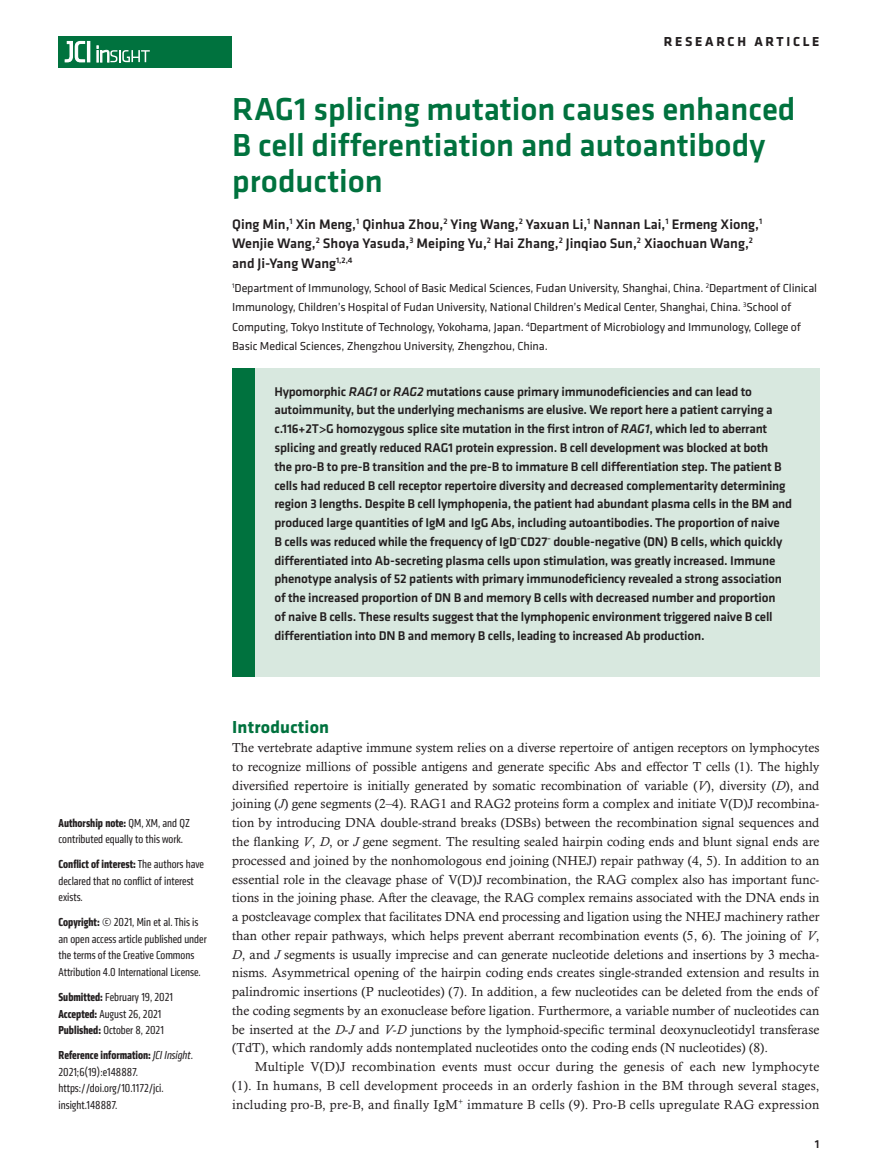
<style>
.page{position:relative;width:878px;height:1175px;background:#fff}
.page>*{position:absolute;margin:0;border:0;box-sizing:border-box;transform-origin:0 0}
.t1{font:500 33px/36px "Klavika Basic";color:#00723e}
.t2{font:700 18px "Klavika";letter-spacing:.01em;color:#00723e}
.t3{font:500 14.25px/19.5px "Klavika Basic";color:#231f20}
.t4{font:700 13.5px "Klavika Basic";letter-spacing:.2em;color:#231f20}
.t5{font:13.2px/18.8px "Calisto MT Std";color:#231f20;text-align:justify}
.t6{font:500 13.2px/18.8px "Klavika Basic";letter-spacing:-.015em;color:#231f20}
.t7{font:condensed 12px/16.5px "Klavika";color:#231f20}
.t8{font:12px/19.5px "Klavika";letter-spacing:-.01em;color:#231f20}
.t9{font:500 12px "Klavika Basic";color:#231f20}
.s1{font-style:italic}
.s2{font-weight:700}
</style>
<div class="page">
<div style="left:59px;top:36px;width:173px;height:31px;background:#00723e"></div>
<hr style="left:87px;top:41px;width:3px;height:21px;background:#fff">
<svg style="left:64px;top:41px;width:21px;height:22px"></svg>
<svg style="left:97px;top:46px;width:53px;height:16px"></svg>
<div style="left:232px;top:369px;width:587px;height:308px;background:#d8e8df"></div>
<div style="left:232px;top:369px;width:22px;height:308px;background:#00723e"></div>
<p class="t4" style="left:663px;top:32px;width:157px">RESEARCH ARTICLE</p>
<h1 class="t1" style="left:232px;top:91px;width:564px">RAG1 splicing mutation causes enhanced<br>B cell differentiation and autoantibody production</h1>
<p class="t3" style="left:232px;top:214px;width:531px">Qing Min,<sup>1</sup> Xin Meng,<sup>1</sup> Qinhua Zhou,<sup>2</sup> Ying Wang,<sup>2</sup> Yaxuan Li,<sup>1</sup> Nannan Lai,<sup>1</sup> Ermeng Xiong,<sup>1<br></sup>Wenjie Wang,<sup>2</sup> Shoya Yasuda,<sup>3</sup> Meiping Yu,<sup>2</sup> Hai Zhang,<sup>2</sup> Jinqiao Sun,<sup>2</sup> Xiaochuan Wang,<sup>2 </sup>and Ji-Yang Wang<sup>1,2,4</sup></p>
<p class="t8" style="left:232px;top:277px;width:586px"><sup>1</sup>Department of Immunology, School of Basic Medical Sciences, Fudan University, Shanghai, China. <sup>2</sup>Department of Clinical Immunology, Children’s Hospital of Fudan University, National Children’s Medical Center, Shanghai, China. <sup>3</sup>School of Computing, Tokyo Institute of Technology, Yokohama, Japan. <sup>4</sup>Department of Microbiology and Immunology, College of Basic Medical Sciences, Zhengzhou University, Zhengzhou, China.</p>
<p class="t6" style="left:274px;top:381px;width:519px">Hypomorphic <span class="s1">RAG1</span> or <span class="s1">RAG2</span> mutations cause primary immunodeficiencies and can lead to autoimmunity, but the underlying mechanisms are elusive. We report here a patient carrying a c.116+2T&gt;G homozygous splice site mutation in the first intron of <span class="s1">RAG1</span>, which led to aberrant splicing and greatly reduced RAG1 protein expression. B cell development was blocked at both<br>the pro-B to pre-B transition and the pre-B to immature B cell differentiation step. The patient B cells had reduced B cell receptor repertoire diversity and decreased complementarity determining region 3 lengths. Despite B cell lymphopenia, the patient had abundant plasma cells in the BM and produced large quantities of IgM and IgG Abs, including autoantibodies. The proportion of naive<br>B cells was reduced while the frequency of IgD<sup>–</sup>CD27<sup>–</sup> double-negative (DN) B cells, which quickly differentiated into Ab-secreting plasma cells upon stimulation, was greatly increased. Immune phenotype analysis of 52 patients with primary immunodeficiency revealed a strong association of the increased proportion of DN B and memory B cells with decreased number and proportion<br>of naive B cells. These results suggest that the lymphopenic environment triggered naive B cell differentiation into DN B and memory B cells, leading to increased Ab production.</p>
<p class="t7" style="left:59px;top:814px;width:133px"><span class="s2">Authorship note:</span> QM, XM, and QZ contributed equally to this work.</p>
<p class="t7" style="left:59px;top:856px;width:147px"><span class="s2">Conflict of interest:</span> The authors have declared that no conflict of interest exists.</p>
<p class="t7" style="left:59px;top:914px;width:150px"><span class="s2">Copyright:</span> © 2021, Min et al. This is an open access article published under the terms of the Creative Commons Attribution 4.0 International License.</p>
<p class="t7" style="left:59px;top:988px;width:116px"><span class="s2">Submitted:</span> February 19, 2021<br><span class="s2">Accepted:</span> August 26, 2021<br><span class="s2">Published:</span> October 8, 2021</p>
<p class="t7" style="left:59px;top:1046px;width:136px"><span class="s2">Reference information:</span> <span class="s1">JCI Insight</span>.<br>2021;6(19):e148887. https://doi.org/10.1172/jci. insight.148887.</p>
<h2 class="t2" style="left:232px;top:714px;width:98px">Introduction</h2>
<p class="t5" style="left:232px;top:738px;width:588px">The vertebrate adaptive immune system relies on a diverse repertoire of antigen receptors on lymphocytes to recognize millions of possible antigens and generate specific Abs and effector T cells (1). The highly diversified repertoire is initially generated by somatic recombination of variable (<span class="s1">V</span>), diversity (<span class="s1">D</span>), and joining (<span class="s1">J</span>) gene segments (2–4). RAG1 and RAG2 proteins form a complex and initiate V(D)J recombina&shy;tion by introducing DNA double-strand breaks (DSBs) between the recombination signal sequences and the flanking <span class="s1">V</span>, <span class="s1">D</span>, or <span class="s1">J</span> gene segment. The resulting sealed hairpin coding ends and blunt signal ends are processed and joined by the nonhomologous end joining (NHEJ) repair pathway (4, 5). In addition to an essential role in the cleavage phase of V(D)J recombination, the RAG complex also has important func&shy;tions in the joining phase. After the cleavage, the RAG complex remains associated with the DNA ends in a postcleavage complex that facilitates DNA end processing and ligation using the NHEJ machinery rather than other repair pathways, which helps prevent aberrant recombination events (5, 6). The joining of <span class="s1">V</span>, <span class="s1">D</span>, and <span class="s1">J</span> segments is usually imprecise and can generate nucleotide deletions and insertions by 3 mecha&shy;nisms. Asymmetrical opening of the hairpin coding ends creates single-stranded extension and results in palindromic insertions (P nucleotides) (7). In addition, a few nucleotides can be deleted from the ends of the coding segments by an exonuclease before ligation. Furthermore, a variable number of nucleotides can be inserted at the <span class="s1">D</span>-<span class="s1">J</span> and <span class="s1">V</span>-<span class="s1">D</span> junctions by the lymphoid-specific terminal deoxynucleotidyl transferase (TdT), which randomly adds nontemplated nucleotides onto the coding ends (N nucleotides) (8).</p>
<p class="t5" style="left:232px;top:1057px;width:588px;text-indent:22px">Multiple V(D)J recombination events must occur during the genesis of each new lymphocyte (1). In humans, B cell development proceeds in an orderly fashion in the BM through several stages, including pro-B, pre-B, and finally IgM<sup>+</sup> immature B cells (9). Pro-B cells upregulate RAG expression</p>
<p class="t9" style="left:814px;top:1135px;width:6px">1</p>
</div>
